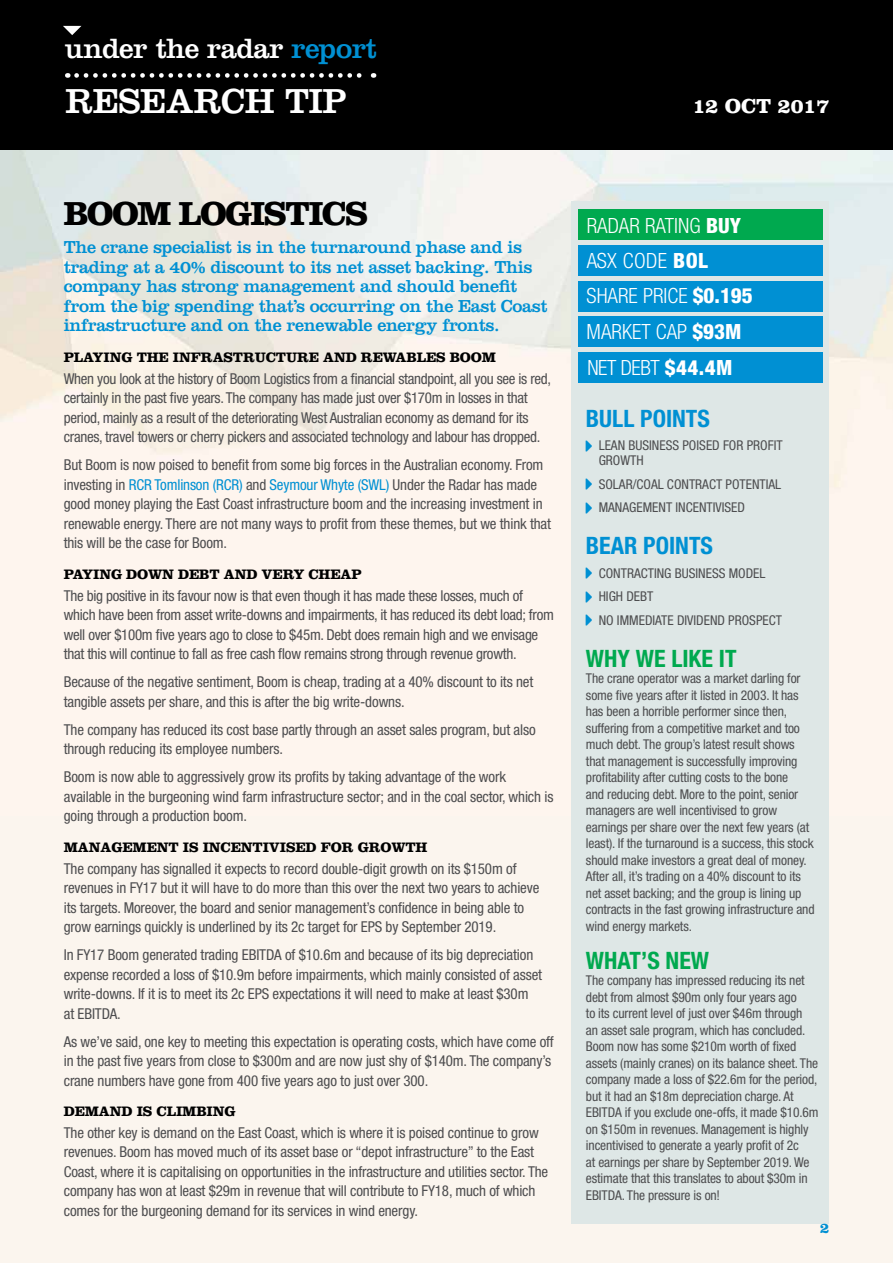
<style>
.page{position:relative;width:893px;height:1263px;background:#fff}
.page>*{position:absolute;margin:0;border:0;box-sizing:border-box;transform-origin:0 0}
.t1{font:36px "Clarendon LT Std";letter-spacing:-.01em;color:#fff}
.t2{font:700 34.5px "Clarendon LT Std";letter-spacing:-.05em;color:#000}
.t3{font:28.95px "Clarendon LT Std";letter-spacing:-.02em;color:#fff}
.t4{font:700 condensed 24px "Helvetica Neue";color:#0090d3}
.t5{font:700 condensed 24px "Helvetica Neue";color:#00a94f}
.t6{font:300 condensed 21px/35.7px "Helvetica Neue";color:#fff}
.t7{font:700 21px "Clarendon LT Std";color:#fff}
.t8{font:18px/19.5px "Clarendon LT Std";letter-spacing:-.02em;color:#0090d3}
.t9{font:condensed 15px/19.5px "Helvetica Neue";letter-spacing:-.01em;color:#4d4d4f}
.t10{font:700 15px "Clarendon LT Std";color:#0090d3}
.t11{font:700 14.25px "Clarendon LT Std";letter-spacing:-.01em;color:#000}
.t12{font:condensed 13.5px/16.5px "Helvetica Neue";letter-spacing:-.01em;color:#4d4d4f}
.s1{color:#0090d3}
.s2{font-weight:800}
</style>
<div class="page">
<div style="left:0;top:151px;width:893px;height:1112px;background:#fbf5ee"></div>
<div style="left:0;top:0;width:893px;height:151px;background:#000"></div>
<svg style="left:77px;top:73px;width:297px;height:5px"></svg>
<img style="left:0;top:151px;width:893px;height:336px">
<svg style="left:63px;top:26px;width:18px;height:9px"></svg>
<div style="left:571px;top:201px;width:258px;height:1022px;background:#dee7e6"></div>
<div style="left:578px;top:281px;width:244px;height:30px;background:#0090d3"></div>
<div style="left:578px;top:317px;width:244px;height:30px;background:#0090d3"></div>
<div style="left:578px;top:209px;width:244px;height:30px;background:#00a94f"></div>
<div style="left:578px;top:352px;width:244px;height:30px;background:#0090d3"></div>
<div style="left:578px;top:245px;width:244px;height:31px;background:#0090d3"></div>
<h3 class="t3" style="left:65px;top:32px;width:314px">under the radar <span class="s1">report</span></h3>
<h1 class="t1" style="left:65px;top:80px;width:283px">RESEARCH TIP</h1>
<h3 class="t7" style="left:693px;top:93px;width:138px">12 OCT 2017</h3>
<h2 class="t2" style="left:64px;top:193px;width:306px">BOOM LOGISTICS</h2>
<p class="t8" style="left:64px;top:238px;width:485px">The crane specialist is in the turnaround phase and is trading at a 40% discount to its net asset backing. This company has strong management and should benefit from the big spending that’s occurring on the East Coast infrastructure and on the renewable energy fronts.</p>
<p class="t11" style="left:64px;top:349px;width:434px">PLAYING THE INFRASTRUCTURE AND REWABLES BOOM</p>
<p class="t9" style="left:64px;top:369px;width:489px">When you look at the history of Boom Logistics from a financial standpoint, all you see is red, certainly in the past five years. The company has made just over $170m in losses in that period, mainly as a result of the deteriorating West Australian economy as demand for its cranes, travel towers or cherry pickers and associated technology and labour has dropped.</p>
<p class="t9" style="left:64px;top:455px;width:489px">But Boom is now poised to benefit from some big forces in the Australian economy. From investing in <span class="s1">RCR Tomlinson (RCR)</span> and <span class="s1">Seymour Whyte (SWL)</span> Under the Radar has made good money playing the East Coast infrastructure boom and the increasing investment in renewable energy. There are not many ways to profit from these themes, but we think that this will be the case for Boom.</p>
<p class="t11" style="left:64px;top:566px;width:299px">PAYING DOWN DEBT AND VERY CHEAP</p>
<p class="t9" style="left:64px;top:585px;width:492px">The big positive in its favour now is that even though it has made these losses, much of which have been from asset write-downs and impairments, it has reduced its debt load; from well over $100m five years ago to close to $45m. Debt does remain high and we envisage that this will continue to fall as free cash flow remains strong through revenue growth.</p>
<p class="t9" style="left:64px;top:672px;width:471px">Because of the negative sentiment, Boom is cheap, trading at a 40% discount to its net tangible assets per share, and this is after the big write-downs.</p>
<p class="t9" style="left:64px;top:719px;width:473px">The company has reduced its cost base partly through an asset sales program, but also through reducing its employee numbers.</p>
<p class="t9" style="left:64px;top:767px;width:491px">Boom is now able to aggressively grow its profits by taking advantage of the work available in the burgeoning wind farm infrastructure sector; and in the coal sector, which is going through a production boom.</p>
<p class="t11" style="left:64px;top:838px;width:365px">MANAGEMENT IS INCENTIVISED FOR GROWTH</p>
<p class="t9" style="left:64px;top:858px;width:477px">The company has signalled it expects to record double-digit growth on its $150m of revenues in FY17 but it will have to do more than this over the next two years to achieve its targets. Moreover, the board and senior management’s confidence in being able to grow earnings quickly is underlined by its 2c target for EPS by September 2019.</p>
<p class="t9" style="left:64px;top:945px;width:480px">In FY17 Boom generated trading EBITDA of $10.6m and because of its big depreciation expense recorded a loss of $10.9m before impairments, which mainly consisted of asset write-downs. If it is to meet its 2c EPS expectations it will need to make at least $30m at EBITDA.</p>
<p class="t9" style="left:64px;top:1031px;width:491px">As we’ve said, one key to meeting this expectation is operating costs, which have come off in the past five years from close to $300m and are now just shy of $140m. The company’s crane numbers have gone from 400 five years ago to just over 300.</p>
<p class="t11" style="left:64px;top:1103px;width:173px">DEMAND IS CLIMBING</p>
<p class="t9" style="left:64px;top:1123px;width:486px">The other key is demand on the East Coast, which is where it is poised continue to grow revenues. Boom has moved much of its asset base or “depot infrastructure” to the East Coast, where it is capitalising on opportunities in the infrastructure and utilities sector. The company has won at least $29m in revenue that will contribute to FY18, much of which comes for the burgeoning demand for its services in wind energy.</p>
<h3 class="t6" style="left:587px;top:207px;width:156px">RADAR RATING <span class="s2">BUY</span></h3>
<h3 class="t6" style="left:587px;top:243px;width:123px">ASX CODE <span class="s2">BOL</span></h3>
<h3 class="t6" style="left:587px;top:278px;width:168px">SHARE PRICE <span class="s2">$0.195<br></span>MARKET CAP <span class="s2">$93M</span></h3>
<h3 class="t6" style="left:587px;top:349px;width:147px">NET DEBT <span class="s2">$44.4M</span></h3>
<h3 class="t4" style="left:586px;top:404px;width:125px">BULL POINTS</h3>
<p class="t12" style="left:599px;top:438px;width:186px;line-height:15px">LEAN BUSINESS POISED FOR PROFIT<br>GROWTH</p>
<p class="t12" style="left:599px;top:472px;width:184px;line-height:23.5px">SOLAR/COAL CONTRACT POTENTIAL<br>MANAGEMENT INCENTIVISED</p>
<h3 class="t4" style="left:586px;top:531px;width:129px">BEAR POINTS</h3>
<p class="t12" style="left:599px;top:561px;width:185px;line-height:23.5px">CONTRACTING BUSINESS MODEL<br>HIGH DEBT<br>NO IMMEDIATE DIVIDEND PROSPECT</p>
<h3 class="t5" style="left:586px;top:644px;width:152px">WHY WE LIKE IT</h3>
<p class="t12" style="left:586px;top:670px;width:230px">The crane operator was a market darling for some five years after it listed in 2003. It has has been a horrible performer since then, suffering from a competitive market and too much debt. The group’s latest result shows that management is successfully improving profitability after cutting costs to the bone<br>and reducing debt. More to the point, senior managers are well incentivised to grow earnings per share over the next few years (at least). If the turnaround is a success, this stock should make investors a great deal of money.<br>After all, it’s trading on a 40% discount to its net asset backing; and the group is lining up contracts in the fast growing infrastructure and wind energy markets.</p>
<h3 class="t5" style="left:586px;top:946px;width:125px">WHAT’S NEW</h3>
<p class="t12" style="left:586px;top:972px;width:234px">The company has impressed reducing its net debt from almost $90m only four years ago<br>to its current level of just over $46m through<br>an asset sale program, which has concluded.<br>Boom now has some $210m worth of fixed assets (mainly cranes) on its balance sheet. The company made a loss of $22.6m for the period, but it had an $18m depreciation charge. At EBITDA if you exclude one-offs, it made $10.6m on $150m in revenues. Management is highly incentivised to generate a yearly profit of 2c<br>at earnings per share by September 2019. We estimate that this translates to about $30m in EBITDA. The pressure is on!</p>
<p class="t10" style="left:820px;top:1219px;width:11px">2</p>
</div>
